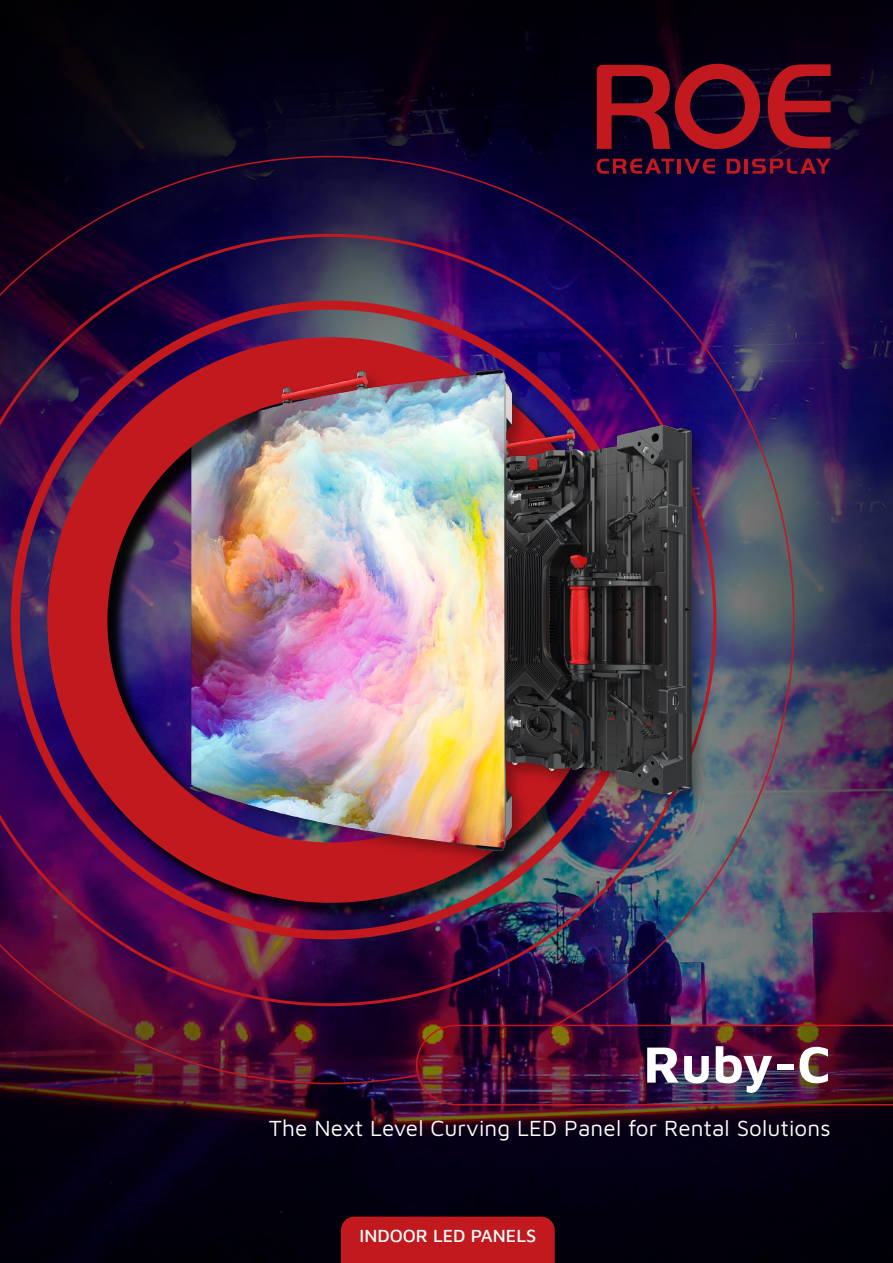
<style>
.page{position:relative;width:893px;height:1263px;background:#fff}
.page>*{position:absolute;margin:0;border:0;box-sizing:border-box;transform-origin:0 0}
.t1{font:700 52.5px "Maven Pro";color:#fff}
.t2{font:22.5px "Maven Pro";letter-spacing:.005em;color:#fff}
.t3{font:500 18px "Maven Pro";color:#fff}
</style>
<div class="page">
<img style="left:0;top:0;width:893px;height:1263px">
<div style="left:341px;top:1216px;width:214px;height:47px;background:#c2191f"></div>
<img style="left:415px;top:1024px;width:478px;height:82px">
<svg style="left:597px;top:64px;width:163px;height:85px;background:#620c1d"></svg>
<svg style="left:768px;top:64px;width:63px;height:84px;background:#680d20"></svg>
<svg style="left:795px;top:159px;width:36px;height:15px"></svg>
<img style="left:0;top:155px;width:795px;height:930px">
<p class="t1" style="left:643px;top:1027px;width:189px">Ruby-C</p>
<p class="t2" style="left:269px;top:1112px;width:563px">The Next Level Curving LED Panel for Rental Solutions</p>
<p class="t3" style="left:360px;top:1223px;width:178px">INDOOR LED PANELS</p>
</div>
